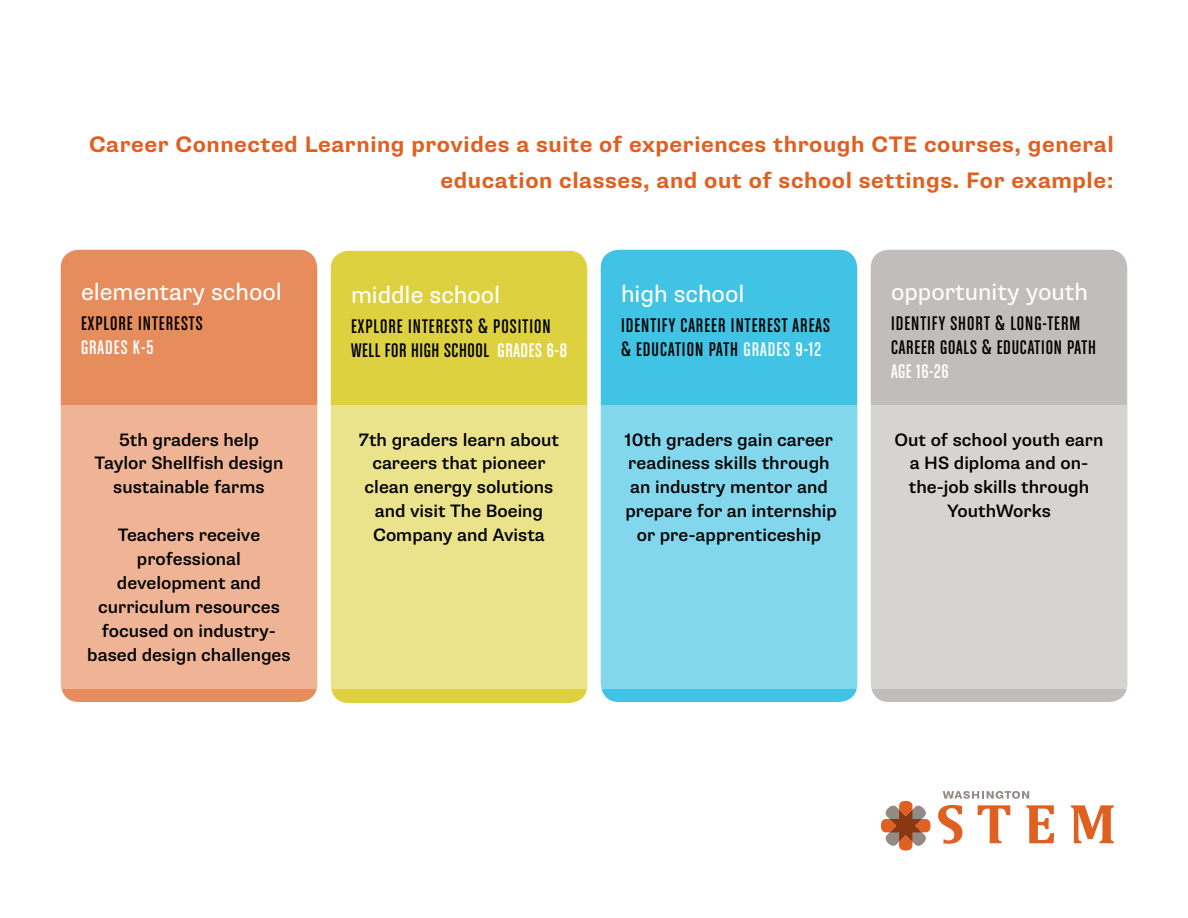
<style>
.page{position:relative;width:1188px;height:918px;background:#fff}
.page>*{position:absolute;margin:0;border:0;box-sizing:border-box;transform-origin:0 0}
.t1{font:24px "Supria Sans";color:#fff}
.t2{font:700 22.5px/36px "Supria Sans";letter-spacing:.025em;color:#df6020;text-align:right}
.t3{font:21px/24px "Chalet Comprime Cologne Eighty";letter-spacing:.05em;color:#000}
.t4{font:21px "Chalet Comprime Cologne Eighty";letter-spacing:.05em;color:#fff}
.t5{font:500 18px/24px "Supria Sans";color:#000;text-align:center}
.s1{color:#fff}
</style>
<div class="page">
<div style="left:871px;top:250px;width:256px;height:452px;background:#c1bdbc;border-radius:18px"></div>
<div style="left:871px;top:405px;width:256px;height:283px;background:#d6d4d3"></div>
<div style="left:61px;top:250px;width:256px;height:452px;background:#e78d5d;border-radius:18px"></div>
<div style="left:61px;top:405px;width:256px;height:283px;background:#efb495"></div>
<div style="left:601px;top:250px;width:256px;height:452px;background:#40c3e4;border-radius:18px"></div>
<div style="left:601px;top:405px;width:256px;height:283px;background:#82d7ed"></div>
<div style="left:331px;top:251px;width:256px;height:452px;background:#ded140;border-radius:18px"></div>
<div style="left:331px;top:405px;width:256px;height:283px;background:#ebe38b"></div>
<svg style="left:943px;top:791px;width:86px;height:8px"></svg>
<svg style="left:881px;top:801px;width:50px;height:49px"></svg>
<svg style="left:938px;top:805px;width:24px;height:39px"></svg>
<svg style="left:978px;top:805px;width:32px;height:38px"></svg>
<svg style="left:1026px;top:805px;width:28px;height:38px"></svg>
<svg style="left:1071px;top:805px;width:43px;height:38px"></svg>
<p class="t2" style="left:89px;top:127px;width:1026px">Career Connected Learning provides a suite of experiences through CTE courses, general education classes, and out of school settings. For example:</p>
<h1 class="t1" style="left:81px;top:277px;width:202px">elementary school</h1>
<p class="t3" style="left:81px;top:311px;width:123px">EXPLORE INTERESTS</p>
<p class="t4" style="left:81px;top:336px;width:74px">GRADES K-5</p>
<p class="t5" style="left:94px;top:428px;width:191px">5th graders help<br>Taylor Shellfish design sustainable farms</p>
<p class="t5" style="left:87px;top:524px;width:205px">Teachers receive professional development and curriculum resources focused on industry&shy;based design challenges</p>
<h1 class="t1" style="left:351px;top:280px;width:151px">middle school</h1>
<p class="t3" style="left:351px;top:314px;width:217px">EXPLORE INTERESTS &amp; POSITION<br>WELL FOR HIGH SCHOOL <span class="s1">GRADES 6-8</span></p>
<p class="t5" style="left:359px;top:428px;width:202px">7th graders learn about careers that pioneer clean energy solutions and visit The Boeing<br>Company and Avista</p>
<h1 class="t1" style="left:621px;top:279px;width:125px">high school</h1>
<p class="t3" style="left:621px;top:312px;width:211px">IDENTIFY CAREER INTEREST AREAS &amp; EDUCATION PATH <span class="s1">GRADES 9-12</span></p>
<p class="t5" style="left:625px;top:428px;width:214px">10th graders gain career readiness skills through an industry mentor and prepare for an internship or pre-apprenticeship</p>
<h1 class="t1" style="left:891px;top:277px;width:199px">opportunity youth</h1>
<p class="t3" style="left:891px;top:311px;width:206px">IDENTIFY SHORT &amp; LONG-TERM<br>CAREER GOALS &amp; EDUCATION PATH</p>
<p class="t4" style="left:891px;top:360px;width:59px">AGE 16-26</p>
<p class="t5" style="left:895px;top:428px;width:210px">Out of school youth earn a HS diploma and on&shy;the-job skills through<br>YouthWorks</p>
</div>
